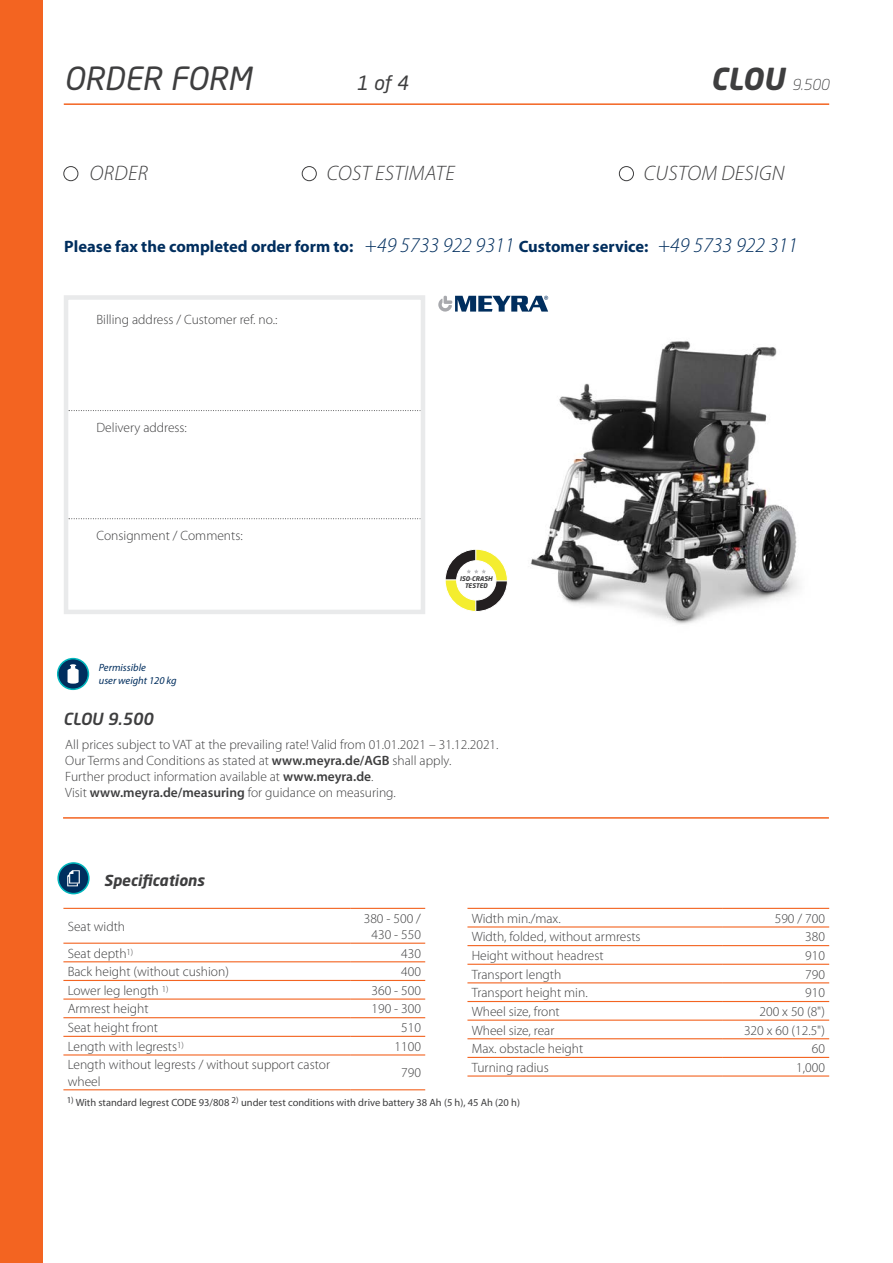
<style>
.page{position:relative;width:893px;height:1263px;background:#fff}
.page>*{position:absolute;margin:0;border:0;box-sizing:border-box;transform-origin:0 0}
.t1{font:italic 31.5px "Neo Sans Std";color:#3e3e3f}
.t2{font:italic 300 21px "Myriad Pro";letter-spacing:.02em;color:#3e3e3f}
.t3{font:italic 19.5px "Neo Sans Std";color:#3e3e3f}
.t4{font:700 16.5px "Myriad Pro";color:#002e5e}
.t5{font:italic 500 16.5px "Neo Sans Std";color:#3e3e3f}
.t6{font:italic 700 15px "Neo Sans Std";color:#3e3e3f}
.t7{font:italic 300 15px "Neo Sans Std";color:#3e3e3f}
.t8{font:300 13.5px/16.2px "Myriad Pro";color:#3e3e3f}
.t9{font:10.5px "Myriad Pro";color:#3e3e3f}
.t10{font:italic 10.5px/12.6px "Myriad Pro";color:#002e5e}
.t11{font:italic 700 6.45px/6.8px "Neo Sans Std";color:#3e3e3f;text-align:center}
.s1{font-weight:700;font-size:30px}
.s2{font-weight:300;font-style:italic;font-size:21px}
.s3{font-weight:600}
</style>
<div class="page">
<div style="left:0;top:0;width:43px;height:1263px;background:#f36421"></div>
<hr style="left:64px;top:103px;width:765px;height:2px;background:#f36421">
<img style="left:530px;top:341px;width:270px;height:283px">
<div style="left:63px;top:166px;width:15px;height:15px;border:1px solid #3e3e3f;border-radius:50%"></div>
<div style="left:302px;top:166px;width:15px;height:15px;border:1px solid #3e3e3f;border-radius:50%"></div>
<div style="left:619px;top:166px;width:15px;height:15px;border:1px solid #3e3e3f;border-radius:50%"></div>
<hr style="left:63px;top:817px;width:766px;height:2px;background:#f36421">
<div style="left:58px;top:863px;width:31px;height:31px;background:#002e5e;border-radius:50%"></div>
<div style="left:57px;top:862px;width:33px;height:32px;border:2px solid #00b6bc;border-radius:50%"></div>
<svg style="left:67px;top:870px;width:13px;height:16px"></svg>
<div style="left:58px;top:659px;width:30px;height:30px;background:#002e5e;border-radius:50%"></div>
<div style="left:57px;top:658px;width:32px;height:32px;border:2px solid #00b6bc;border-radius:50%"></div>
<svg style="left:68px;top:664px;width:11px;height:20px"></svg>
<hr style="left:63px;top:908px;width:288px;height:1px;background:#f36421">
<hr style="left:351px;top:908px;width:74px;height:1px;background:#f36421">
<hr style="left:63px;top:943px;width:288px;height:1px;background:#f36421">
<hr style="left:351px;top:943px;width:74px;height:1px;background:#f36421">
<hr style="left:63px;top:961px;width:288px;height:1px;background:#f36421">
<hr style="left:351px;top:961px;width:74px;height:1px;background:#f36421">
<hr style="left:63px;top:980px;width:288px;height:1px;background:#f36421">
<hr style="left:351px;top:980px;width:74px;height:1px;background:#f36421">
<hr style="left:63px;top:998px;width:288px;height:2px;background:#f36421">
<hr style="left:351px;top:998px;width:74px;height:2px;background:#f36421">
<hr style="left:63px;top:1017px;width:288px;height:1px;background:#f36421">
<hr style="left:351px;top:1017px;width:74px;height:1px;background:#f36421">
<hr style="left:63px;top:1036px;width:288px;height:1px;background:#f36421">
<hr style="left:351px;top:1036px;width:74px;height:1px;background:#f36421">
<hr style="left:63px;top:1054px;width:288px;height:1px;background:#f36421">
<hr style="left:351px;top:1054px;width:74px;height:1px;background:#f36421">
<hr style="left:63px;top:1089px;width:288px;height:1px;background:#f36421">
<hr style="left:351px;top:1089px;width:74px;height:1px;background:#f36421">
<hr style="left:467px;top:908px;width:256px;height:1px;background:#f36421">
<hr style="left:467px;top:926px;width:256px;height:1px;background:#f36421">
<hr style="left:467px;top:945px;width:256px;height:1px;background:#f36421">
<hr style="left:467px;top:964px;width:256px;height:1px;background:#f36421">
<hr style="left:467px;top:982px;width:256px;height:1px;background:#f36421">
<hr style="left:467px;top:1001px;width:256px;height:1px;background:#f36421">
<hr style="left:467px;top:1019px;width:256px;height:2px;background:#f36421">
<hr style="left:467px;top:1038px;width:256px;height:1px;background:#f36421">
<hr style="left:467px;top:1057px;width:256px;height:1px;background:#f36421">
<hr style="left:467px;top:1075px;width:256px;height:1px;background:#f36421">
<hr style="left:723px;top:908px;width:106px;height:1px;background:#f36421">
<hr style="left:723px;top:1075px;width:106px;height:1px;background:#f36421">
<hr style="left:723px;top:926px;width:106px;height:1px;background:#f36421">
<hr style="left:723px;top:945px;width:106px;height:1px;background:#f36421">
<hr style="left:723px;top:964px;width:106px;height:1px;background:#f36421">
<hr style="left:723px;top:982px;width:106px;height:1px;background:#f36421">
<hr style="left:723px;top:1001px;width:106px;height:1px;background:#f36421">
<hr style="left:723px;top:1019px;width:106px;height:2px;background:#f36421">
<hr style="left:723px;top:1038px;width:106px;height:1px;background:#f36421">
<hr style="left:723px;top:1057px;width:106px;height:1px;background:#f36421">
<svg style="left:69px;top:410px;width:351px;height:1px"></svg>
<svg style="left:69px;top:518px;width:351px;height:1px"></svg>
<div style="left:64px;top:295px;width:361px;height:319px;border:4px solid #e9eaeb"></div>
<svg style="left:438px;top:296px;width:110px;height:16px"></svg>
<svg style="left:445px;top:549px;width:63px;height:63px"></svg>
<h1 class="t1" style="left:64px;top:59px;width:189px">ORDER FORM</h1>
<h2 class="t2" style="left:90px;top:162px;width:60px">ORDER</h2>
<h3 class="t3" style="left:356px;top:71px;width:53px">1 of 4</h3>
<p class="t7" style="left:711px;top:76px;width:120px"><span class="s1">CLOU</span> 9.500</p>
<h2 class="t2" style="left:327px;top:162px;width:129px">COST ESTIMATE</h2>
<h2 class="t2" style="left:644px;top:162px;width:142px">CUSTOM DESIGN</h2>
<p class="t4" style="left:64px;top:237px;width:735px">Please fax the completed order form to: <span class="s2">+49 5733 922 9311</span> Customer service: <span class="s2">+49 5733 922 311</span></p>
<p class="t8" style="left:96px;top:312px;width:182px">Billing address / Customer ref. no.:</p>
<p class="t8" style="left:96px;top:420px;width:92px">Delivery address:</p>
<p class="t8" style="left:96px;top:528px;width:148px">Consignment / Comments:</p>
<p class="t10" style="left:99px;top:662px;width:79px">Permissible<br>user weight 120 kg</p>
<p class="t5" style="left:63px;top:708px;width:92px">CLOU 9.500</p>
<p class="t11" style="left:460px;top:575px;width:34px">ISO-CRASH<br>TESTED</p>
<p class="t8" style="left:65px;top:736px;width:435px">All prices subject to VAT at the prevailing rate! Valid from 01.01.2021 – 31.12.2021.<br>Our Terms and Conditions as stated at <span class="s3">www.meyra.de/AGB</span> shall apply.<br>Further product information available at <span class="s3">www.meyra.de</span>.<br>Visit <span class="s3">www.meyra.de/measuring</span> for guidance on measuring.</p>
<p class="t6" style="left:104px;top:870px;width:102px">Specifications</p>
<p class="t8" style="left:472px;top:910px;width:91px">Width min./max.</p>
<p class="t8" style="left:775px;top:910px;width:52px">590 / 700</p>
<p class="t8" style="left:472px;top:929px;width:170px">Width, folded, without armrests</p>
<p class="t8" style="left:805px;top:929px;width:21px">380</p>
<p class="t8" style="left:472px;top:948px;width:133px">Height without headrest</p>
<p class="t8" style="left:805px;top:948px;width:21px">910</p>
<p class="t8" style="left:472px;top:966px;width:91px">Transport length</p>
<p class="t8" style="left:805px;top:966px;width:21px">790</p>
<p class="t8" style="left:472px;top:985px;width:117px">Transport height min.</p>
<p class="t8" style="left:805px;top:985px;width:21px">910</p>
<p class="t8" style="left:472px;top:1003px;width:90px">Wheel size, front</p>
<p class="t8" style="left:759px;top:1003px;width:67px">200 x 50 (8")</p>
<p class="t8" style="left:472px;top:1022px;width:84px">Wheel size, rear</p>
<p class="t8" style="left:744px;top:1022px;width:82px">320 x 60 (12.5")</p>
<p class="t8" style="left:472px;top:1041px;width:113px">Max. obstacle height</p>
<p class="t8" style="left:812px;top:1041px;width:15px">60</p>
<p class="t8" style="left:472px;top:1059px;width:79px">Turning radius</p>
<p class="t8" style="left:796px;top:1059px;width:30px">1,000</p>
<p class="t8" style="left:68px;top:918px;width:59px">Seat width</p>
<p class="t8" style="left:364px;top:910px;width:59px;text-align:center">380 - 500 /<br>430 - 550</p>
<p class="t8" style="left:68px;top:945px;width:67px">Seat depth<sup>1)</sup></p>
<p class="t8" style="left:401px;top:945px;width:21px">430</p>
<p class="t8" style="left:68px;top:964px;width:163px">Back height (without cushion)</p>
<p class="t8" style="left:401px;top:964px;width:21px">400</p>
<p class="t8" style="left:68px;top:982px;width:102px">Lower leg length <sup>1)</sup></p>
<p class="t8" style="left:371px;top:982px;width:51px">360 - 500</p>
<p class="t8" style="left:68px;top:1001px;width:82px">Armrest height</p>
<p class="t8" style="left:371px;top:1001px;width:51px">190 - 300</p>
<p class="t8" style="left:68px;top:1020px;width:92px">Seat height front</p>
<p class="t8" style="left:401px;top:1020px;width:21px">510</p>
<p class="t8" style="left:68px;top:1038px;width:118px">Length with legrests<sup>1)</sup></p>
<p class="t8" style="left:395px;top:1038px;width:28px">1100</p>
<p class="t8" style="left:68px;top:1057px;width:264px">Length without legrests / without support castor wheel</p>
<p class="t8" style="left:401px;top:1065px;width:21px">790</p>
<p class="t9" style="left:67px;top:1096px;width:455px"><sup>1)</sup> With standard legrest CODE 93/808 <sup>2)</sup> under test conditions with drive battery 38 Ah (5 h), 45 Ah (20 h)</p>
</div>
